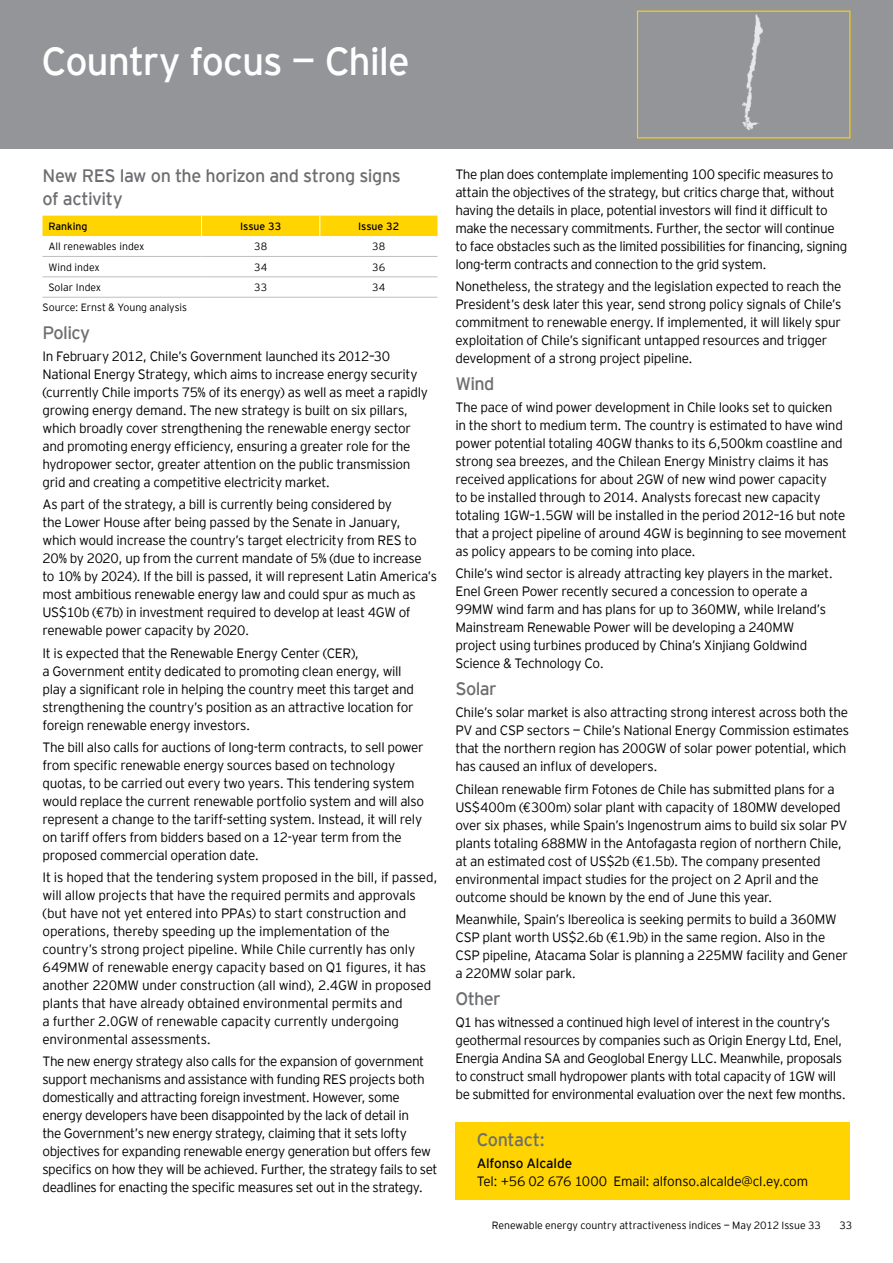
<style>
.page{position:relative;width:893px;height:1263px;background:#fff}
.page>*{position:absolute;margin:0;border:0;box-sizing:border-box;transform-origin:0 0}
.t1{font:39px "EY Interstate";letter-spacing:-.03em;color:#fff}
.t2{font:18px/22.5px "EY Interstate";letter-spacing:-.03em;color:#6d6e71}
.t3{font:300 13.5px/18px "EY Interstate";letter-spacing:-.025em;color:#000}
.t4{font:13.5px "EY Interstate";letter-spacing:-.015em;color:#000}
.t5{font:300 10.5px "EY Interstate";color:#000}
.t6{font:10.5px "EY Interstate";color:#000}
</style>
<div class="page">
<div style="left:0;top:0;width:893px;height:149px;background:#939598"></div>
<hr style="left:43px;top:256px;width:159px;height:1px;background:#bcbec0">
<hr style="left:202px;top:256px;width:118px;height:1px;background:#bcbec0">
<hr style="left:320px;top:256px;width:117px;height:1px;background:#bcbec0">
<hr style="left:43px;top:277px;width:159px;height:1px;background:#bcbec0">
<hr style="left:202px;top:277px;width:118px;height:1px;background:#bcbec0">
<hr style="left:320px;top:277px;width:117px;height:1px;background:#bcbec0">
<hr style="left:43px;top:297px;width:159px;height:1px;background:#bcbec0">
<hr style="left:202px;top:297px;width:118px;height:1px;background:#bcbec0">
<hr style="left:320px;top:297px;width:117px;height:1px;background:#bcbec0">
<div style="left:43px;top:216px;width:394px;height:20px;background:#ffd400"></div>
<div style="left:637px;top:11px;width:213px;height:127px;border:1px solid #ffd400"></div>
<div style="left:455px;top:1122px;width:395px;height:77px;background:#ffd400"></div>
<img style="left:743px;top:14px;width:20px;height:116px">
<h1 class="t1" style="left:41px;top:33px;width:370px">Country focus — Chile</h1>
<h2 class="t2" style="left:43px;top:164px;width:360px">New RES law on the horizon and strong signs of activity</h2>
<p class="t6" style="left:49px;top:219px;width:41px">Ranking</p>
<p class="t6" style="left:240px;top:219px;width:43px">Issue 33</p>
<p class="t6" style="left:358px;top:219px;width:43px">Issue 32</p>
<p class="t5" style="left:49px;top:239px;width:98px">All renewables index</p>
<p class="t5" style="left:254px;top:239px;width:15px">38</p>
<p class="t5" style="left:372px;top:239px;width:15px">38</p>
<p class="t5" style="left:49px;top:260px;width:53px">Wind index</p>
<p class="t5" style="left:254px;top:260px;width:15px">34</p>
<p class="t5" style="left:372px;top:260px;width:15px">36</p>
<p class="t5" style="left:49px;top:280px;width:54px">Solar Index</p>
<p class="t5" style="left:254px;top:280px;width:15px">33</p>
<p class="t5" style="left:372px;top:280px;width:15px">34</p>
<p class="t5" style="left:43px;top:300px;width:146px">Source: Ernst &amp; Young analysis</p>
<h2 class="t2" style="left:43px;top:320px;width:49px">Policy</h2>
<p class="t3" style="left:43px;top:347px;width:387px">In February 2012, Chile’s Government launched its 2012–30<br>National Energy Strategy, which aims to increase energy security (currently Chile imports 75% of its energy) as well as meet a rapidly growing energy demand. The new strategy is built on six pillars, which broadly cover strengthening the renewable energy sector and promoting energy efficiency, ensuring a greater role for the hydropower sector, greater attention on the public transmission grid and creating a competitive electricity market.</p>
<p class="t3" style="left:43px;top:495px;width:396px">As part of the strategy, a bill is currently being considered by<br>the Lower House after being passed by the Senate in January, which would increase the country’s target electricity from RES to 20% by 2020, up from the current mandate of 5% (due to increase to 10% by 2024). If the bill is passed, it will represent Latin America’s most ambitious renewable energy law and could spur as much as US$10b (€7b) in investment required to develop at least 4GW of renewable power capacity by 2020.</p>
<p class="t3" style="left:43px;top:643px;width:373px">It is expected that the Renewable Energy Center (CER),<br>a Government entity dedicated to promoting clean energy, will play a significant role in helping the country meet this target and strengthening the country’s position as an attractive location for foreign renewable energy investors.</p>
<p class="t3" style="left:43px;top:737px;width:383px">The bill also calls for auctions of long-term contracts, to sell power from specific renewable energy sources based on technology quotas, to be carried out every two years. This tendering system would replace the current renewable portfolio system and will also represent a change to the tariff-setting system. Instead, it will rely on tariff offers from bidders based on a 12-year term from the proposed commercial operation date.</p>
<p class="t3" style="left:43px;top:867px;width:396px">It is hoped that the tendering system proposed in the bill, if passed, will allow projects that have the required permits and approvals (but have not yet entered into PPAs) to start construction and operations, thereby speeding up the implementation of the country’s strong project pipeline. While Chile currently has only 649MW of renewable energy capacity based on Q1 figures, it has another 220MW under construction (all wind), 2.4GW in proposed plants that have already obtained environmental permits and<br>a further 2.0GW of renewable capacity currently undergoing environmental assessments.</p>
<p class="t3" style="left:43px;top:1052px;width:396px">The new energy strategy also calls for the expansion of government support mechanisms and assistance with funding RES projects both domestically and attracting foreign investment. However, some energy developers have been disappointed by the lack of detail in<br>the Government’s new energy strategy, claiming that it sets lofty objectives for expanding renewable energy generation but offers few specifics on how they will be achieved. Further, the strategy fails to set deadlines for enacting the specific measures set out in the strategy.</p>
<p class="t3" style="left:455px;top:164px;width:393px">The plan does contemplate implementing 100 specific measures to attain the objectives of the strategy, but critics charge that, without having the details in place, potential investors will find it difficult to make the necessary commitments. Further, the sector will continue to face obstacles such as the limited possibilities for financing, signing long-term contracts and connection to the grid system.</p>
<p class="t3" style="left:455px;top:276px;width:388px">Nonetheless, the strategy and the legislation expected to reach the President’s desk later this year, send strong policy signals of Chile’s commitment to renewable energy. If implemented, it will likely spur exploitation of Chile’s significant untapped resources and trigger development of a strong project pipeline.</p>
<h2 class="t2" style="left:455px;top:371px;width:41px">Wind</h2>
<p class="t3" style="left:455px;top:397px;width:393px">The pace of wind power development in Chile looks set to quicken<br>in the short to medium term. The country is estimated to have wind power potential totaling 40GW thanks to its 6,500km coastline and strong sea breezes, and the Chilean Energy Ministry claims it has received applications for about 2GW of new wind power capacity<br>to be installed through to 2014. Analysts forecast new capacity totaling 1GW–1.5GW will be installed in the period 2012–16 but note that a project pipeline of around 4GW is beginning to see movement as policy appears to be coming into place.</p>
<p class="t3" style="left:455px;top:564px;width:379px">Chile’s wind sector is already attracting key players in the market.<br>Enel Green Power recently secured a concession to operate a 99MW wind farm and has plans for up to 360MW, while Ireland’s Mainstream Renewable Power will be developing a 240MW project using turbines produced by China’s Xinjiang Goldwind Science &amp; Technology Co.</p>
<h2 class="t2" style="left:455px;top:676px;width:43px">Solar</h2>
<p class="t3" style="left:455px;top:703px;width:395px">Chile’s solar market is also attracting strong interest across both the PV and CSP sectors — Chile’s National Energy Commission estimates that the northern region has 200GW of solar power potential, which has caused an influx of developers.</p>
<p class="t3" style="left:455px;top:779px;width:393px">Chilean renewable firm Fotones de Chile has submitted plans for a US$400m (€300m) solar plant with capacity of 180MW developed over six phases, while Spain’s Ingenostrum aims to build six solar PV plants totaling 688MW in the Antofagasta region of northern Chile, at an estimated cost of US$2b (€1.5b). The company presented environmental impact studies for the project on 2 April and the outcome should be known by the end of June this year.</p>
<p class="t3" style="left:455px;top:909px;width:394px">Meanwhile, Spain’s Ibereolica is seeking permits to build a 360MW CSP plant worth US$2.6b (€1.9b) in the same region. Also in the CSP pipeline, Atacama Solar is planning a 225MW facility and Gener a 220MW solar park.</p>
<h2 class="t2" style="left:455px;top:986px;width:47px">Other</h2>
<p class="t3" style="left:455px;top:1012px;width:392px">Q1 has witnessed a continued high level of interest in the country’s geothermal resources by companies such as Origin Energy Ltd, Enel, Energia Andina SA and Geoglobal Energy LLC. Meanwhile, proposals to construct small hydropower plants with total capacity of 1GW will be submitted for environmental evaluation over the next few months.</p>
<h2 class="t2" style="left:477px;top:1127px;width:70px">Contact:</h2>
<p class="t4" style="left:477px;top:1154px;width:97px">Alfonso Alcalde</p>
<p class="t3" style="left:477px;top:1172px;width:333px">Tel: +56 02 676 1000 Email: alfonso.alcalde@cl.ey.com</p>
<p class="t5" style="left:492px;top:1218px;width:331px">Renewable energy country attractiveness indices — May 2012 Issue 33</p>
<p class="t5" style="left:839px;top:1218px;width:14px">33</p>
</div>
